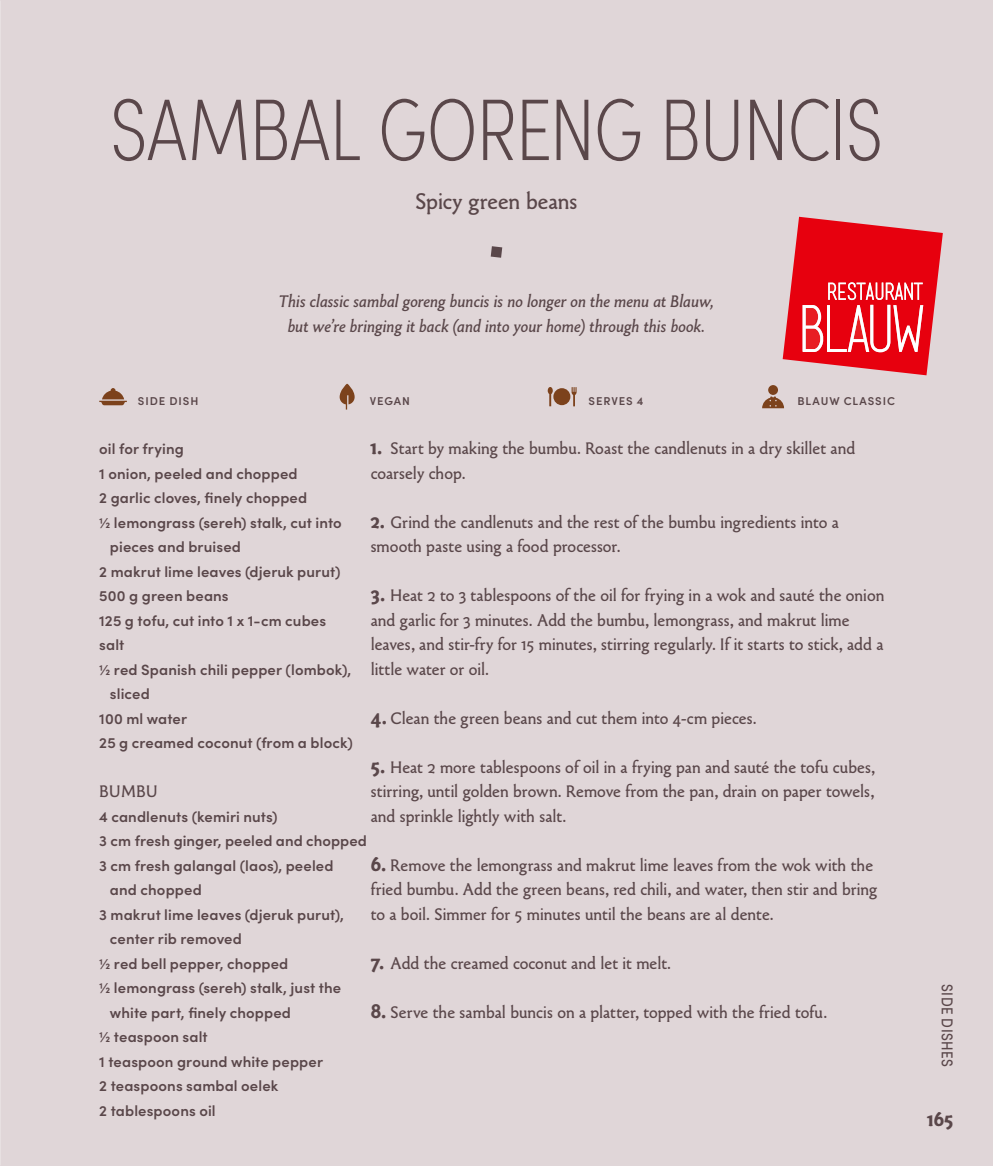
<style>
.page{position:relative;width:993px;height:1166px;background:#fff}
.page>*{position:absolute;margin:0;border:0;box-sizing:border-box;transform-origin:0 0}
.t1{font:200 87.5px "Sofia Pro Condensed";letter-spacing:-.005em;color:#5a474a}
.t2{font:23.62px "Paradigm Pro";color:#5a474a}
.t3{font:700 21px "Paradigm Pro";color:#5a474a}
.t4{font:17.5px/24.5px "Paradigm Pro";letter-spacing:.005em;color:#5a474a}
.t5{font:italic 17.5px/24.5px "Paradigm Pro";color:#5a474a;text-align:center}
.t6{font:condensed 15.75px "Sofia Pro";letter-spacing:.03em;color:#5a474a}
.t7{font:600 14.88px "Sofia Pro";letter-spacing:.01em;color:#5a474a}
.t8{font:600 11.38px "Sofia Pro";letter-spacing:.08em;color:#5a474a}
.s1{font-weight:700;font-size:21px}
</style>
<div class="page">
<div style="left:0;top:0;width:992px;height:1166px;background:#e0d6d8"></div>
<svg style="left:547px;top:387px;width:29px;height:19px"></svg>
<svg style="left:339px;top:384px;width:15px;height:25px"></svg>
<div style="left:768px;top:385px;width:9px;height:10px;background:#7c421c;border-radius:50%"></div>
<svg style="left:762px;top:396px;width:21px;height:12px"></svg>
<svg style="left:99px;top:388px;width:28px;height:17px"></svg>
<svg style="left:490px;top:246px;width:12px;height:12px"></svg>
<svg style="left:782px;top:217px;width:160px;height:158px"></svg>
<h1 class="t1" style="left:111px;top:67px;width:773px">SAMBAL GORENG BUNCIS</h1>
<h2 class="t2" style="left:415px;top:187px;width:163px">Spicy green beans</h2>
<p class="t5" style="left:279px;top:289px;width:436px">This classic sambal goreng buncis is no longer on the menu at Blauw, but we’re bringing it back (and into your home) through this book.</p>
<p class="t8" style="left:138px;top:392px;width:62px">SIDE DISH</p>
<p class="t8" style="left:369px;top:392px;width:42px">VEGAN</p>
<p class="t8" style="left:588px;top:392px;width:56px">SERVES 4</p>
<p class="t8" style="left:797px;top:392px;width:99px">BLAUW CLASSIC</p>
<p class="t4" style="left:370px;top:436px;width:486px"><span class="s1">1.</span> Start by making the bumbu. Roast the candlenuts in a dry skillet and coarsely chop.</p>
<p class="t4" style="left:370px;top:510px;width:469px"><span class="s1">2.</span> Grind the candlenuts and the rest of the bumbu ingredients into a smooth paste using a food processor.</p>
<p class="t4" style="left:370px;top:583px;width:515px"><span class="s1">3.</span> Heat 2 to 3 tablespoons of the oil for frying in a wok and sauté the onion and garlic for 3 minutes. Add the bumbu, lemongrass, and makrut lime leaves, and stir-fry for 15 minutes, stirring regularly. If it starts to stick, add a little water or oil.</p>
<p class="t4" style="left:370px;top:706px;width:387px"><span class="s1">4.</span> Clean the green beans and cut them into 4-cm pieces.</p>
<p class="t4" style="left:370px;top:755px;width:506px;text-align:justify"><span class="s1">5.</span> Heat 2 more tablespoons of oil in a frying pan and sauté the tofu cubes, stirring, until golden brown. Remove from the pan, drain on paper towels, and sprinkle lightly with salt.</p>
<p class="t4" style="left:370px;top:853px;width:508px"><span class="s1">6.</span> Remove the lemongrass and makrut lime leaves from the wok with the fried bumbu. Add the green beans, red chili, and water, then stir and bring to a boil. Simmer for 5 minutes until the beans are al dente.</p>
<p class="t4" style="left:370px;top:951px;width:302px"><span class="s1">7.</span> Add the creamed coconut and let it melt.</p>
<p class="t4" style="left:370px;top:1000px;width:458px"><span class="s1">8.</span> Serve the sambal buncis on a platter, topped with the fried tofu.</p>
<p class="t7" style="left:99px;top:438px;width:86px">oil for frying</p>
<p class="t7" style="left:99px;top:462px;width:200px">1 onion, peeled and chopped</p>
<p class="t7" style="left:99px;top:487px;width:209px">2 garlic cloves, finely chopped</p>
<p class="t7" style="left:99px;top:511px;width:244px">½ lemongrass (sereh) stalk, cut into</p>
<p class="t7" style="left:110px;top:536px;width:132px">pieces and bruised</p>
<p class="t7" style="left:99px;top:560px;width:242px">2 makrut lime leaves (djeruk purut)</p>
<p class="t7" style="left:99px;top:585px;width:131px">500 g green beans</p>
<p class="t7" style="left:99px;top:609px;width:228px">125 g tofu, cut into 1 x 1-cm cubes</p>
<p class="t7" style="left:99px;top:634px;width:27px">salt</p>
<p class="t7" style="left:99px;top:658px;width:253px">½ red Spanish chili pepper (lombok),</p>
<p class="t7" style="left:110px;top:683px;width:41px">sliced</p>
<p class="t7" style="left:99px;top:707px;width:89px">100 ml water</p>
<p class="t7" style="left:99px;top:732px;width:255px">25 g creamed coconut (from a block)</p>
<p class="t4" style="left:99px;top:779px;width:60px">BUMBU</p>
<p class="t7" style="left:99px;top:805px;width:180px">4 candlenuts (kemiri nuts)</p>
<p class="t7" style="left:99px;top:830px;width:269px">3 cm fresh ginger, peeled and chopped</p>
<p class="t7" style="left:99px;top:854px;width:236px">3 cm fresh galangal (laos), peeled</p>
<p class="t7" style="left:110px;top:879px;width:93px">and chopped</p>
<p class="t7" style="left:99px;top:903px;width:246px">3 makrut lime leaves (djeruk purut),</p>
<p class="t7" style="left:110px;top:928px;width:133px">center rib removed</p>
<p class="t7" style="left:99px;top:952px;width:190px">½ red bell pepper, chopped</p>
<p class="t7" style="left:99px;top:977px;width:243px">½ lemongrass (sereh) stalk, just the</p>
<p class="t7" style="left:110px;top:1001px;width:182px">white part, finely chopped</p>
<p class="t7" style="left:99px;top:1026px;width:110px">½ teaspoon salt</p>
<p class="t7" style="left:99px;top:1050px;width:225px">1 teaspoon ground white pepper</p>
<p class="t7" style="left:99px;top:1075px;width:180px">2 teaspoons sambal oelek</p>
<p class="t7" style="left:99px;top:1099px;width:118px">2 tablespoons oil</p>
<p class="t6" style="left:957px;top:984px;width:84px;rotate:90deg">SIDE DISHES</p>
<p class="t3" style="left:927px;top:1107px;width:27px">165</p>
</div>
